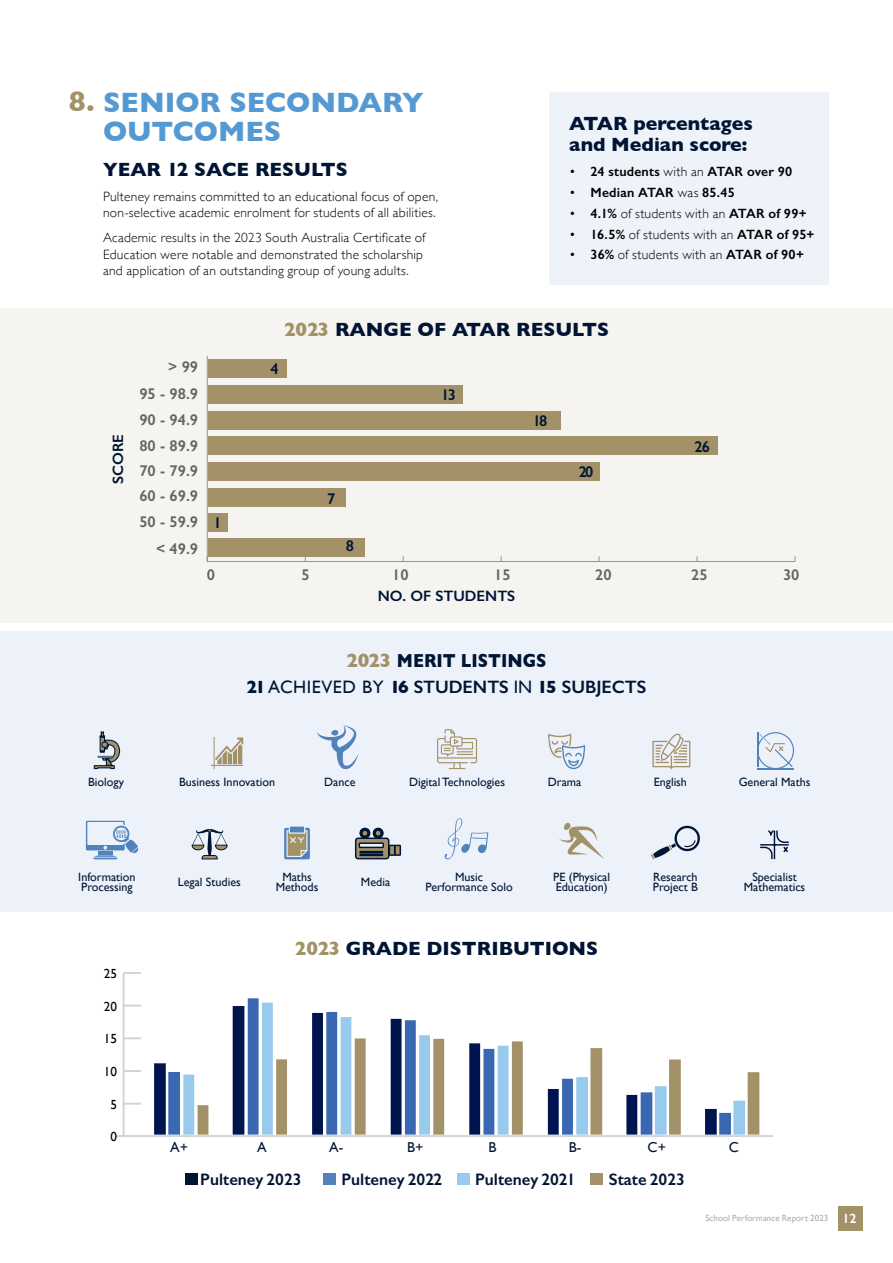
<style>
.page{position:relative;width:893px;height:1263px;background:#fff}
.page>*{position:absolute;margin:0;border:0;box-sizing:border-box;transform-origin:0 0}
.t1{font:700 28.5px/28.5px "Gill Sans";letter-spacing:-.005em;color:#5599d3}
.t2{font:700 19.5px/21px "Gill Sans";color:#001533}
.t3{font:700 19.2px "Gill Sans";color:#001533;scale:.88 1}
.t4{font:600 18px "Gill Sans";color:#001533}
.t5{font:600 16.65px "Gill Sans";color:#001533}
.t6{font:600 15.6px/26.5px "Gill Sans";color:#636466;text-align:center}
.t7{font:600 15.6px "Gill Sans";letter-spacing:-.11em;color:#001533}
.t8{font:600 15.15px "Gill Sans";color:#001533}
.t9{font:14.25px "Gill Sans";color:#001533}
.t10{font:300 13.5px/16.5px "Gill Sans";letter-spacing:.015em;color:#000}
.t11{font:600 13.5px "Gill Sans";letter-spacing:.015em;color:#000}
.t12{font:13.2px "Gill Sans";color:#000}
.t13{font:12px/10.1px "Gill Sans";color:#001533}
.t14{font:9px "Gill Sans";letter-spacing:.005em;color:#abadb0}
.s1{color:#a39168}
.s2{font-weight:300}
.s3{font-weight:600}
.s4{color:#001533}
.s5{font-size:19.5px;color:#a39168}
.s6{font-weight:700}
.s7{font-weight:400}
.s8{font-weight:600;font-size:13.5px;color:#fff}
</style>
<div class="page">
<div style="left:838px;top:1206px;width:25px;height:25px;background:#a39168"></div>
<div style="left:0;top:631px;width:893px;height:280px;background:#edf2fa"></div>
<div style="left:0;top:308px;width:893px;height:315px;background:#f6f4f0"></div>
<div style="left:549px;top:93px;width:279px;height:192px;background:#eef3fa"></div>
<div style="left:208px;top:359px;width:79px;height:19px;background:#a39168"></div>
<div style="left:208px;top:385px;width:255px;height:19px;background:#a39168"></div>
<div style="left:208px;top:411px;width:353px;height:18px;background:#a39168"></div>
<div style="left:208px;top:436px;width:509px;height:19px;background:#a39168"></div>
<div style="left:208px;top:462px;width:392px;height:19px;background:#a39168"></div>
<div style="left:208px;top:488px;width:137px;height:18px;background:#a39168"></div>
<div style="left:208px;top:514px;width:20px;height:18px;background:#a39168"></div>
<div style="left:208px;top:538px;width:157px;height:19px;background:#a39168"></div>
<hr style="left:207px;top:561px;width:588px;height:1px;background:#939598">
<hr style="left:207px;top:356px;width:1px;height:205px;background:#939598">
<svg style="left:208px;top:471px;width:14px;height:1px"></svg>
<div style="left:590px;top:1173px;width:13px;height:11px;background:#a39168"></div>
<div style="left:457px;top:1173px;width:12px;height:11px;background:#97caed"></div>
<div style="left:323px;top:1173px;width:13px;height:11px;background:#5182bb"></div>
<div style="left:185px;top:1173px;width:12px;height:11px;background:#001533"></div>
<svg style="left:154px;top:1063px;width:12px;height:71px"></svg>
<svg style="left:168px;top:998px;width:105px;height:136px"></svg>
<svg style="left:183px;top:1003px;width:247px;height:131px"></svg>
<svg style="left:198px;top:1038px;width:561px;height:96px"></svg>
<hr style="left:115px;top:1135px;width:658px;height:2px;background:#d1d3d4">
<hr style="left:123px;top:973px;width:2px;height:163px;background:#d1d3d4">
<svg style="left:125px;top:1103px;width:16px;height:1px"></svg>
<svg style="left:125px;top:1070px;width:16px;height:2px"></svg>
<svg style="left:125px;top:1037px;width:16px;height:2px"></svg>
<svg style="left:125px;top:1005px;width:16px;height:1px"></svg>
<svg style="left:124px;top:972px;width:17px;height:2px"></svg>
<svg style="left:191px;top:829px;width:37px;height:31px"></svg>
<svg style="left:760px;top:830px;width:29px;height:30px"></svg>
<svg style="left:651px;top:825px;width:49px;height:34px"></svg>
<svg style="left:444px;top:818px;width:44px;height:42px"></svg>
<div style="left:290px;top:827px;width:14px;height:5px;background:#5182bb"></div>
<svg style="left:284px;top:828px;width:26px;height:31px"></svg>
<div style="left:389px;top:845px;width:6px;height:10px;background:#a39168"></div>
<div style="left:389px;top:845px;width:6px;height:11px;border:1px solid #001533"></div>
<div style="left:395px;top:845px;width:5px;height:10px;background:#a39168"></div>
<div style="left:394px;top:845px;width:7px;height:11px;border:1px solid #001533"></div>
<svg style="left:354px;top:827px;width:36px;height:33px"></svg>
<svg style="left:86px;top:821px;width:52px;height:38px"></svg>
<hr style="left:98px;top:851px;width:14px;height:3px;background:#5182bb">
<svg style="left:559px;top:822px;width:45px;height:37px"></svg>
<svg style="left:93px;top:731px;width:28px;height:39px"></svg>
<svg style="left:437px;top:729px;width:40px;height:40px"></svg>
<svg style="left:652px;top:733px;width:38px;height:36px"></svg>
<svg style="left:548px;top:734px;width:38px;height:35px"></svg>
<svg style="left:757px;top:732px;width:37px;height:37px"></svg>
<svg style="left:211px;top:737px;width:32px;height:32px"></svg>
<svg style="left:317px;top:725px;width:42px;height:44px"></svg>
<h1 class="t1" style="left:103px;top:88px;width:322px;text-indent:-34px"><span class="s1">8.</span> SENIOR SECONDARY<br>OUTCOMES</h1>
<h2 class="t2" style="left:103px;top:158px;width:246px">YEAR 12 SACE RESULTS</h2>
<p class="t10" style="left:103px;top:187px;width:337px">Pulteney remains committed to an educational focus of open, non-selective academic enrolment for students of all abilities.</p>
<p class="t10" style="left:103px;top:229px;width:324px">Academic results in the 2023 South Australia Certificate of<br>Education were notable and demonstrated the scholarship and application of an outstanding group of young adults.</p>
<h2 class="t2" style="left:569px;top:113px;width:185px">ATAR percentages and Median score:</h2>
<p class="t11" style="left:569px;top:164px;width:225px"><span class="s2">•</span> 24 students <span class="s2">with an</span> ATAR over 90</p>
<p class="t11" style="left:569px;top:184px;width:167px"><span class="s2">•</span> Median ATAR <span class="s2">was</span> 85.45</p>
<p class="t10" style="left:569px;top:205px;width:239px">• <span class="s3">4.1%</span> of students with an <span class="s3">ATAR of 99+</span></p>
<p class="t10" style="left:569px;top:225px;width:247px">• <span class="s3">16.5%</span> of students with an <span class="s3">ATAR of 95+</span></p>
<p class="t10" style="left:569px;top:246px;width:236px">• <span class="s3">36%</span> of students with an <span class="s3">ATAR of 90+</span></p>
<p class="t8" style="left:109px;top:484px;width:52px;rotate:-90deg">SCORE</p>
<h2 class="t2" style="left:284px;top:318px;width:326px"><span class="s1">2023</span> RANGE OF ATAR RESULTS</h2>
<p class="t6" style="left:168px;top:354px;width:31px">&gt; 99</p>
<p class="t7" style="left:270px;top:359px;width:10px">4</p>
<p class="t6" style="left:139px;top:381px;width:60px">95 - 98.9</p>
<p class="t7" style="left:441px;top:385px;width:16px">13</p>
<p class="t6" style="left:139px;top:406px;width:60px">90 - 94.9</p>
<p class="t7" style="left:533px;top:411px;width:16px">18</p>
<p class="t6" style="left:139px;top:433px;width:60px">80 - 89.9</p>
<p class="t7" style="left:694px;top:437px;width:17px">26</p>
<p class="t6" style="left:139px;top:457px;width:60px">70 - 79.9</p>
<p class="t7" style="left:579px;top:462px;width:16px">20</p>
<p class="t6" style="left:139px;top:483px;width:60px">60 - 69.9</p>
<p class="t7" style="left:327px;top:489px;width:10px">7</p>
<p class="t6" style="left:139px;top:508px;width:84px">50 - 59.9 <span class="s4">1 </span>&lt; 49.9</p>
<p class="t7" style="left:346px;top:537px;width:10px">8</p>
<p class="t6" style="left:207px;top:561px;width:10px">0</p>
<p class="t6" style="left:301px;top:561px;width:10px">5</p>
<p class="t6" style="left:392px;top:561px;width:18px">10</p>
<p class="t6" style="left:494px;top:561px;width:18px">15</p>
<p class="t6" style="left:595px;top:561px;width:18px">20</p>
<p class="t6" style="left:691px;top:561px;width:18px">25</p>
<p class="t6" style="left:783px;top:561px;width:18px">30</p>
<p class="t8" style="left:378px;top:587px;width:139px">NO. OF STUDENTS</p>
<h3 class="t3" style="left:346px;top:645px;width:229px"><span class="s5">2023</span> MERIT LISTINGS</h3>
<h3 class="t4" style="left:247px;top:676px;width:401px"><span class="s6">21</span><span class="s7">ACHIEVED BY</span> <span class="s6">16</span> STUDENTS <span class="s7">IN</span> <span class="s6">15</span> SUBJECTS</h3>
<p class="t13" style="left:88px;top:777px;width:38px">Biology</p>
<p class="t13" style="left:179px;top:777px;width:98px">Business Innovation</p>
<p class="t13" style="left:324px;top:777px;width:33px">Dance</p>
<p class="t13" style="left:409px;top:777px;width:97px">Digital Technologies</p>
<p class="t13" style="left:548px;top:777px;width:35px">Drama</p>
<p class="t13" style="left:654px;top:777px;width:35px">English</p>
<p class="t13" style="left:739px;top:777px;width:73px">General Maths</p>
<p class="t13" style="left:178px;top:877px;width:64px">Legal Studies</p>
<p class="t13" style="left:744px;top:872px;width:63px;text-align:center">Specialist<br>Mathematics</p>
<p class="t13" style="left:276px;top:872px;width:44px;text-align:center">Maths<br>Methods</p>
<p class="t13" style="left:425px;top:872px;width:89px;text-align:center">Music<br>Performance Solo</p>
<p class="t13" style="left:553px;top:872px;width:58px">PE (Physical<br>Education)</p>
<p class="t13" style="left:78px;top:872px;width:59px">Information<br>Processing</p>
<p class="t13" style="left:653px;top:872px;width:47px">Research<br>Project B</p>
<p class="t13" style="left:361px;top:877px;width:31px">Media</p>
<p class="t12" style="left:104px;top:966px;width:15px">25</p>
<p class="t12" style="left:104px;top:999px;width:15px">20</p>
<p class="t12" style="left:104px;top:1030px;width:15px">15</p>
<p class="t12" style="left:104px;top:1064px;width:15px">10</p>
<p class="t12" style="left:110px;top:1096px;width:8px">5</p>
<p class="t12" style="left:110px;top:1129px;width:8px">0</p>
<h2 class="t2" style="left:295px;top:938px;width:305px"><span class="s1">2023</span> GRADE DISTRIBUTIONS</h2>
<p class="t9" style="left:170px;top:1139px;width:19px">A+</p>
<p class="t9" style="left:257px;top:1139px;width:11px">A</p>
<p class="t9" style="left:329px;top:1139px;width:16px">A-</p>
<p class="t9" style="left:407px;top:1139px;width:18px">B+</p>
<p class="t9" style="left:489px;top:1139px;width:10px">B</p>
<p class="t9" style="left:569px;top:1139px;width:14px">B-</p>
<p class="t9" style="left:648px;top:1139px;width:20px">C+</p>
<p class="t9" style="left:729px;top:1139px;width:12px">C</p>
<p class="t5" style="left:200px;top:1169px;width:103px">Pulteney 2023</p>
<p class="t5" style="left:342px;top:1169px;width:102px">Pulteney 2022</p>
<p class="t5" style="left:475px;top:1169px;width:102px">Pulteney 2021</p>
<p class="t5" style="left:609px;top:1169px;width:78px">State 2023</p>
<p class="t14" style="left:705px;top:1213px;width:153px">School Performance Report 2023 <span class="s8">12</span></p>
</div>
